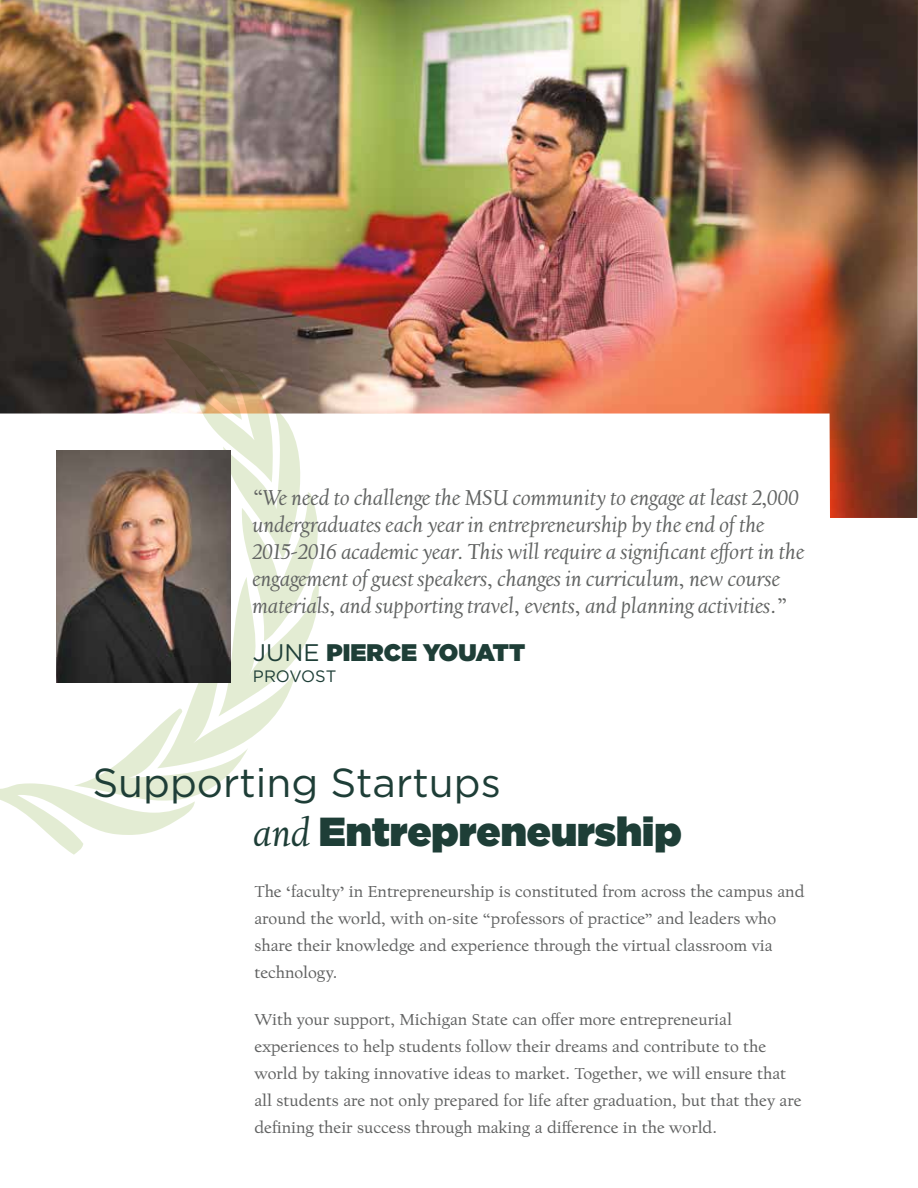
<style>
.page{position:relative;width:918px;height:1188px;background:#fff}
.page>*{position:absolute;margin:0;border:0;box-sizing:border-box;transform-origin:0 0}
.t1{font:40.5px/48.6px "Gotham";color:#1e3e37}
.t2{font:900 24px "Gotham";color:#1e3e37}
.t3{font:italic 22.5px/27px "Californian FB Text";color:#616362}
.t4{font:16.5px/27px "Californian FB Text";color:#5f6060}
.t5{font:16.5px "Gotham";letter-spacing:-.005em;color:#1e3e37}
.s1{font-weight:400}
.s2{font-family:"Californian FB Text";font-style:italic}
.s3{font-weight:900}
</style>
<div class="page">
<img style="left:0;top:0;width:918px;height:518px">
<svg style="left:0;top:338px;width:320px;height:517px"></svg>
<img style="left:56px;top:450px;width:174px;height:232px">
<p class="t3" style="left:253px;top:484px;width:553px">“We need to challenge the MSU community to engage at least 2,000 undergraduates each year in entrepreneurship by the end of the 2015-2016 academic year. This will require a significant effort in the engagement of guest speakers, changes in curriculum, new course materials, and supporting travel, events, and planning activities.”</p>
<h2 class="t2" style="left:253px;top:636px;width:274px"><span class="s1">JUNE</span> PIERCE YOUATT</h2>
<p class="t5" style="left:253px;top:666px;width:85px">PROVOST</p>
<h1 class="t1" style="left:254px;top:758px;width:429px;text-indent:-162px">Supporting Startups<br><span class="s2">and</span> <span class="s3">Entrepreneurship</span></h1>
<p class="t4" style="left:254px;top:878px;width:552px">The ‘faculty’ in Entrepreneurship is constituted from across the campus and around the world, with on-site “professors of practice” and leaders who share their knowledge and experience through the virtual classroom via technology.</p>
<p class="t4" style="left:254px;top:1007px;width:549px">With your support, Michigan State can offer more entrepreneurial experiences to help students follow their dreams and contribute to the world by taking innovative ideas to market. Together, we will ensure that all students are not only prepared for life after graduation, but that they are defining their success through making a difference in the world.</p>
</div>
